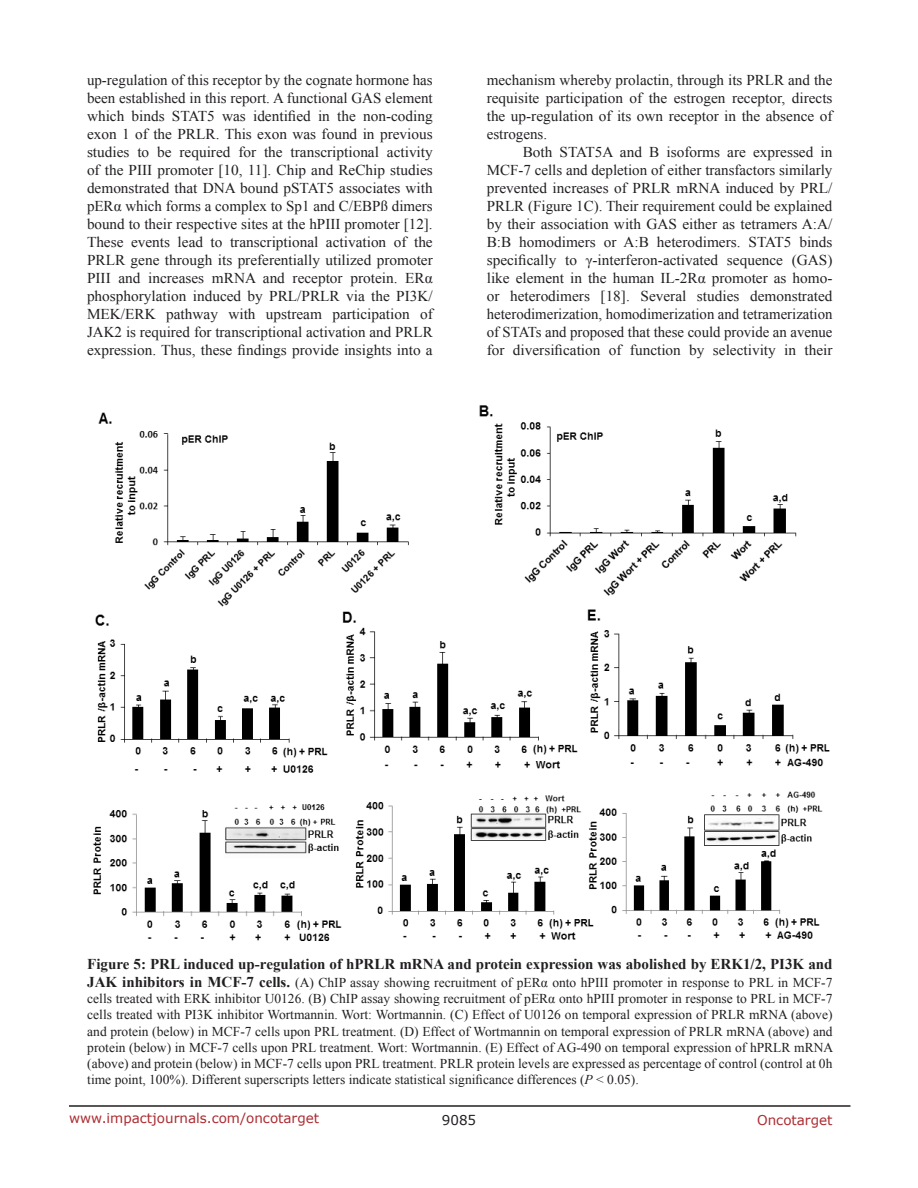
<style>
.page{position:relative;width:918px;height:1188px;background:#fff}
.page>*{position:absolute;margin:0;border:0;box-sizing:border-box;transform-origin:0 0}
.BodyText{font:15px/18px "Times New Roman";color:#221f22;text-align:justify}
.FigureText{font:700 15px "Times New Roman";color:#221f22}
.FigureText-2{font:13.5px/16.2px "Times New Roman";color:#221f22;text-align:justify}
.t1{font:13.5px "Verdana";color:#ac2b31}
.t2{font:13.5px "Verdana";color:#221f22}
.s1{font-weight:700;font-size:15px}
.s2{font-style:italic}
</style>
<div class="page">
<hr style="left:69px;top:1105px;width:781px;height:2px;background:#231f20">
<img style="left:93px;top:405px;width:737px;height:536px">
<p class="BodyText" style="left:87px;top:71px;width:347px">up-regulation of this receptor by the cognate hormone has been established in this report. A functional GAS element which binds STAT5 was identified in the non-coding exon 1 of the PRLR. This exon was found in previous studies to be required for the transcriptional activity of the PIII promoter [10, 11]. Chip and ReChip studies demonstrated that DNA bound pSTAT5 associates with pERα which forms a complex to Sp1 and C/EBPß dimers bound to their respective sites at the hPIII promoter [12].<br>These events lead to transcriptional activation of the PRLR gene through its preferentially utilized promoter PIII and increases mRNA and receptor protein. ERα phosphorylation induced by PRL/PRLR via the PI3K/ MEK/ERK pathway with upstream participation of JAK2 is required for transcriptional activation and PRLR expression. Thus, these findings provide insights into a</p>
<p class="BodyText" style="left:487px;top:71px;width:347px">mechanism whereby prolactin, through its PRLR and the requisite participation of the estrogen receptor, directs the up-regulation of its own receptor in the absence of estrogens.</p>
<p class="BodyText" style="left:487px;top:143px;width:347px;text-indent:36px">Both STAT5A and B isoforms are expressed in MCF-7 cells and depletion of either transfactors similarly prevented increases of PRLR mRNA induced by PRL/ PRLR (Figure 1C). Their requirement could be explained by their association with GAS either as tetramers A:A/ B:B homodimers or A:B heterodimers. STAT5 binds specifically to γ-interferon-activated sequence (GAS) like element in the human IL-2Rα promoter as homo&shy;or heterodimers [18]. Several studies demonstrated heterodimerization, homodimerization and tetramerization of STATs and proposed that these could provide an avenue for diversification of function by selectivity in their</p>
<p class="FigureText" style="left:87px;top:954px;width:747px">Figure 5: PRL induced up-regulation of hPRLR mRNA and protein expression was abolished by ERK1/2, PI3K and</p>
<p class="FigureText-2" style="left:87px;top:974px;width:747px"><span class="s1">JAK inhibitors in MCF-7 cells.</span> (A) ChIP assay showing recruitment of pERα onto hPIII promoter in response to PRL in MCF-7 cells treated with ERK inhibitor U0126. (B) ChIP assay showing recruitment of pERα onto hPIII promoter in response to PRL in MCF-7 cells treated with PI3K inhibitor Wortmannin. Wort: Wortmannin. (C) Effect of U0126 on temporal expression of PRLR mRNA (above) and protein (below) in MCF-7 cells upon PRL treatment. (D) Effect of Wortmannin on temporal expression of PRLR mRNA (above) and protein (below) in MCF-7 cells upon PRL treatment. Wort: Wortmannin. (E) Effect of AG-490 on temporal expression of hPRLR mRNA (above) and protein (below) in MCF-7 cells upon PRL treatment. PRLR protein levels are expressed as percentage of control (control at 0h time point, 100%). Different superscripts letters indicate statistical significance differences (<span class="s2">P</span> &lt; 0.05).</p>
<p class="t1" style="left:69px;top:1109px;width:252px">www.impactjournals.com/oncotarget</p>
<p class="t2" style="left:442px;top:1111px;width:36px">9085</p>
<p class="t1" style="left:757px;top:1111px;width:77px">Oncotarget</p>
</div>
